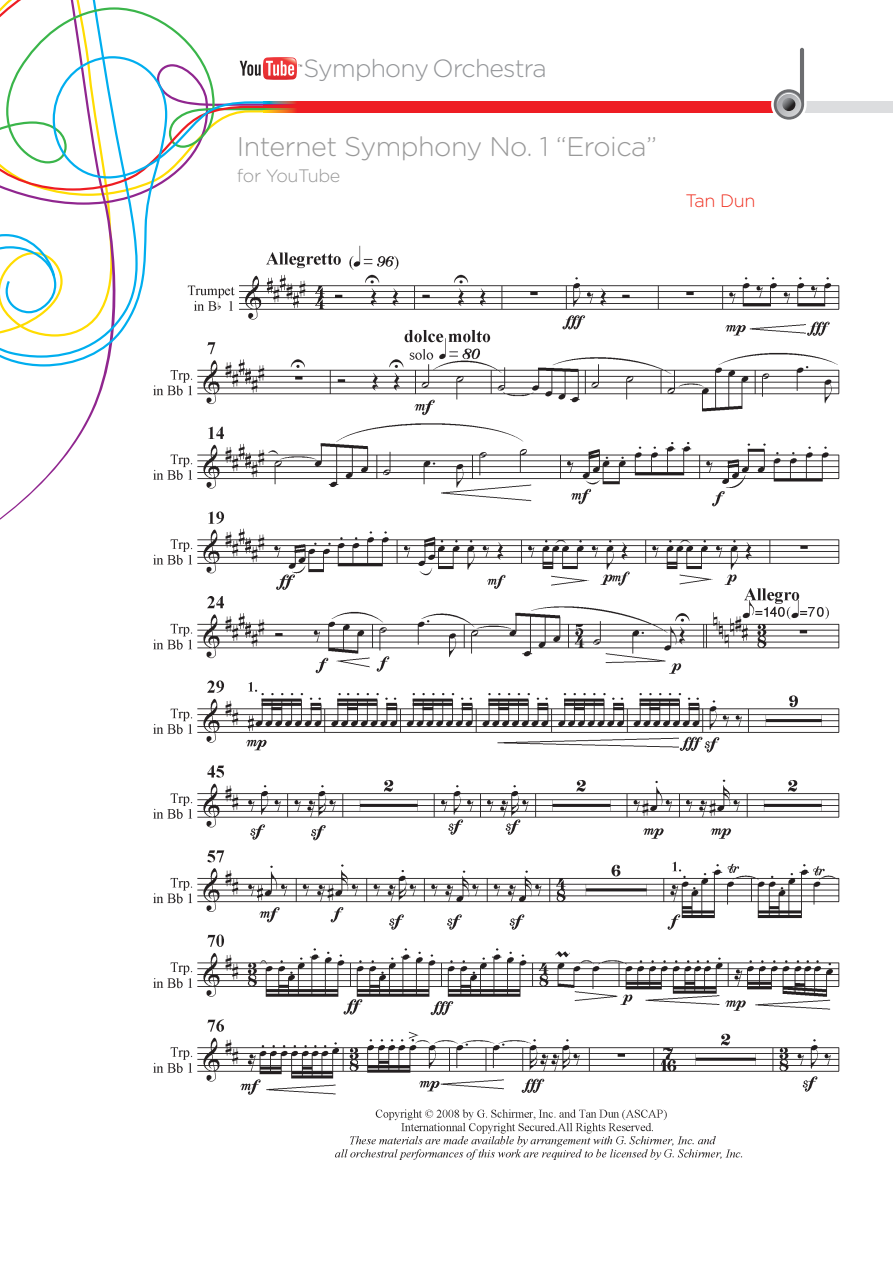
<style>
.page{position:relative;width:893px;height:1263px;background:#fff}
.page>*{position:absolute;margin:0;border:0;box-sizing:border-box;transform-origin:0 0}
.t1{font:300 27px "Gotham Rounded";letter-spacing:-.02em;color:#999}
.t2{font:300 24.9px "Gotham Rounded";letter-spacing:-.035em;color:#939598}
.t3{font:300 18px "Gotham Rounded";letter-spacing:-.02em;color:#999}
.t4{font:300 18px "Gotham Rounded";letter-spacing:-.02em;color:#ef3122}
</style>
<div class="page">
<div style="left:301px;top:101px;width:478px;height:11px;background:#ee1d23"></div>
<svg style="left:0;top:0;width:200px;height:56px"></svg>
<svg style="left:263px;top:104px;width:38px;height:2px"></svg>
<svg style="left:263px;top:108px;width:38px;height:2px"></svg>
<svg style="left:263px;top:110px;width:38px;height:2px"></svg>
<svg style="left:263px;top:101px;width:38px;height:3px"></svg>
<hr style="left:263px;top:106px;width:92px;height:2px;background:#ee1d23">
<svg style="left:0;top:56px;width:263px;height:310px"></svg>
<div style="left:794px;top:101px;width:99px;height:12px;background:#dcdddf"></div>
<svg style="left:240px;top:57px;width:62px;height:23px"></svg>
<svg style="left:768px;top:47px;width:39px;height:73px"></svg>
<img style="left:126px;top:219px;width:714px;height:941px">
<p class="t2" style="left:303px;top:53px;width:245px">Symphony Orchestra</p>
<p class="t1" style="left:237px;top:130px;width:422px">Internet Symphony No. 1 “Eroica”</p>
<p class="t3" style="left:237px;top:164px;width:105px">for YouTube</p>
<p class="t4" style="left:685px;top:190px;width:71px">Tan Dun</p>
</div>
